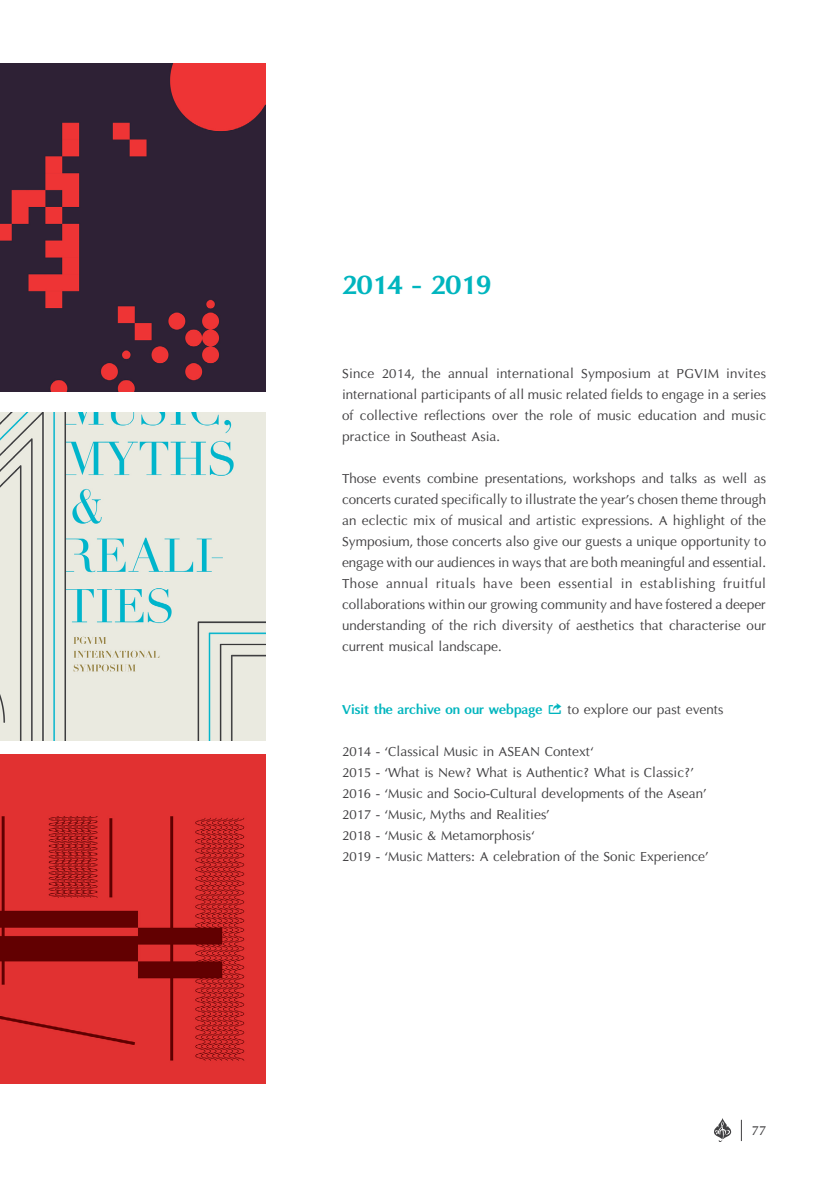
<style>
.page{position:relative;width:830px;height:1191px;background:#fff}
.page>*{position:absolute;margin:0;border:0;box-sizing:border-box;transform-origin:0 0}
.t1{font:700 37.5px "DB Ontima X";color:#00b5be}
.t2{font:18px/21px "DB Ontima X";color:#414042;text-align:justify}
.t3{font:700 18px "DB Ontima X";color:#00b5be}
.s1{font-family:"Modern Pictograms";font-weight:400}
.s2{font-weight:400;color:#414042}
</style>
<div class="page">
<svg style="left:714px;top:1118px;width:17px;height:24px"></svg>
<svg style="left:740px;top:1120px;width:1px;height:21px"></svg>
<img style="left:0;top:63px;width:265px;height:328px">
<img style="left:0;top:412px;width:265px;height:328px">
<img style="left:0;top:754px;width:265px;height:329px">
<h1 class="t1" style="left:342px;top:265px;width:151px">2014 - 2019</h1>
<p class="t2" style="left:342px;top:363px;width:425px">Since 2014, the annual international Symposium at PGVIM invites international participants of all music related fields to engage in a series of collective reflections over the role of music education and music practice in Southeast Asia.</p>
<p class="t2" style="left:342px;top:468px;width:425px">Those events combine presentations, workshops and talks as well as concerts curated specifically to illustrate the year’s chosen theme through an eclectic mix of musical and artistic expressions. A highlight of the Symposium, those concerts also give our guests a unique opportunity to engage with our audiences in ways that are both meaningful and essential.<br>Those annual rituals have been essential in establishing fruitful collaborations within our growing community and have fostered a deeper understanding of the rich diversity of aesthetics that characterise our current musical landscape.</p>
<p class="t3" style="left:342px;top:700px;width:383px">Visit the archive on our webpage <span class="s1">o</span> <span class="s2">to explore our past events</span></p>
<p class="t2" style="left:342px;top:742px;width:367px;text-align:left">2014 - ‘Classical Music in ASEAN Context‘<br>2015 - ‘What is New? What is Authentic? What is Classic?’ 2016 - ‘Music and Socio-Cultural developments of the Asean’ 2017 - ‘Music, Myths and Realities’<br>2018 - ‘Music &amp; Metamorphosis‘<br>2019 - ‘Music Matters: A celebration of the Sonic Experience’</p>
<p class="t2" style="left:751px;top:1120px;width:16px">77</p>
</div>
